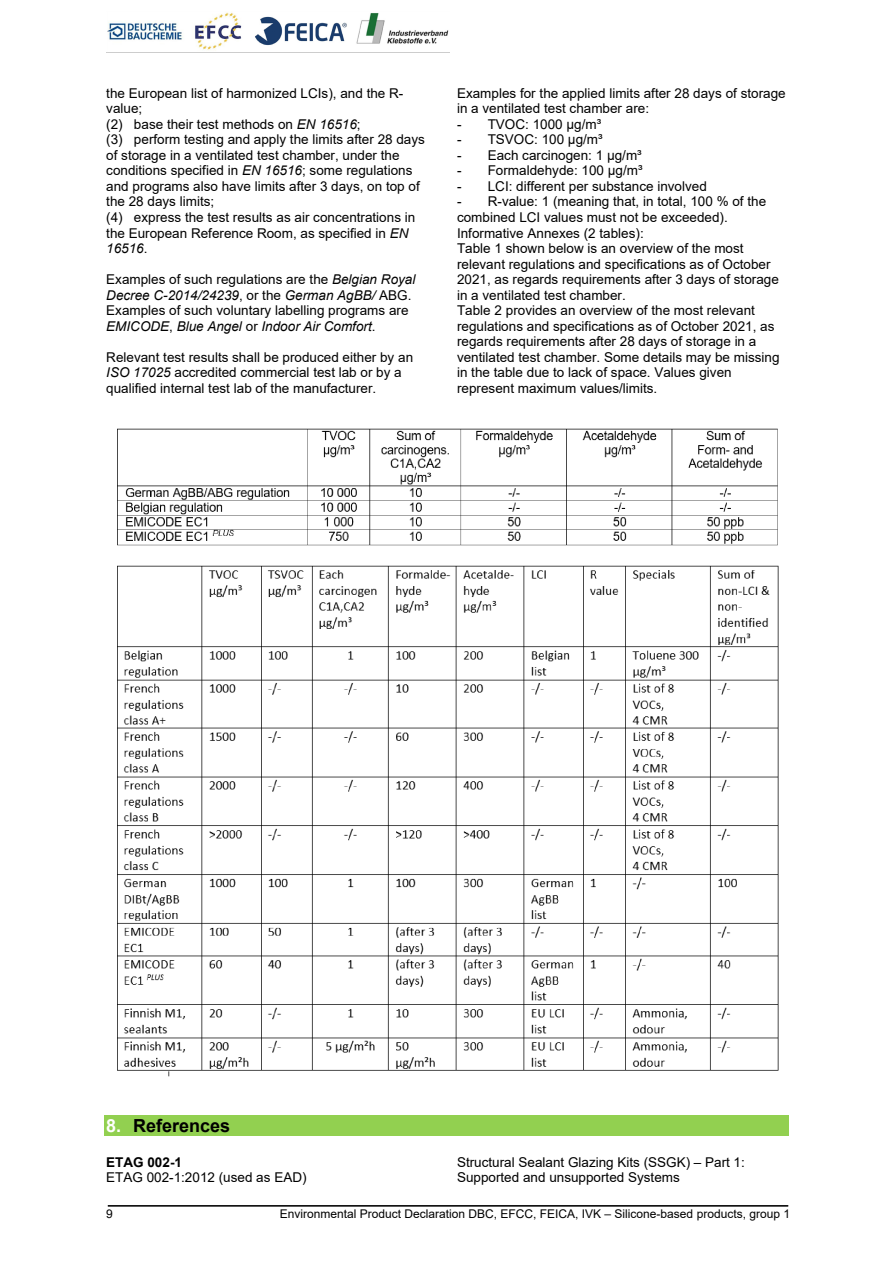
<style>
.page{position:relative;width:893px;height:1263px;background:#fff}
.page>*{position:absolute;margin:0;border:0;box-sizing:border-box;transform-origin:0 0}
.t1{font:700 18px "Arial";color:#000}
.t2{font:13.5px/15.5px "Arial";color:#000}
.t3{font:700 13.5px "Arial";color:#000}
.t4{font:12px "Arial";color:#000}
.s1{font-style:italic}
.s2{color:#fff}
</style>
<div class="page">
<hr style="left:108px;top:1205px;width:680px;height:1px;background:#000">
<svg style="left:107px;top:12px;width:342px;height:41px"></svg>
<img style="left:117px;top:428px;width:662px;height:649px">
<div style="left:104px;top:1115px;width:685px;height:21px;background:#92d050"></div>
<p class="t2" style="left:106px;top:85px;width:320px">the European list of harmonized LCIs), and the R&shy;value;<br>(2) base their test methods on <span class="s1">EN 16516</span>;<br>(3) perform testing and apply the limits after 28 days of storage in a ventilated test chamber, under the conditions specified in <span class="s1">EN 16516</span>; some regulations and programs also have limits after 3 days, on top of the 28 days limits;<br>(4) express the test results as air concentrations in the European Reference Room, as specified in <span class="s1">EN 16516</span>.</p>
<p class="t2" style="left:106px;top:272px;width:311px">Examples of such regulations are the <span class="s1">Belgian Royal Decree C-2014/24239</span>, or the <span class="s1">German AgBB/</span> ABG.<br>Examples of such voluntary labelling programs are <span class="s1">EMICODE</span>, <span class="s1">Blue Angel</span> or <span class="s1">Indoor Air Comfort</span>.</p>
<p class="t2" style="left:106px;top:349px;width:308px">Relevant test results shall be produced either by an<br><span class="s1">ISO 17025</span> accredited commercial test lab or by a qualified internal test lab of the manufacturer.</p>
<p class="t2" style="left:457px;top:85px;width:330px">Examples for the applied limits after 28 days of storage in a ventilated test chamber are:</p>
<p class="t2" style="left:457px;top:116px;width:146px">- TVOC: 1000 µg/m³</p>
<p class="t2" style="left:457px;top:132px;width:147px">- TSVOC: 100 µg/m³</p>
<p class="t2" style="left:457px;top:147px;width:186px">- Each carcinogen: 1 µg/m³</p>
<p class="t2" style="left:457px;top:163px;width:187px">- Formaldehyde: 100 µg/m³</p>
<p class="t2" style="left:457px;top:179px;width:251px">- LCI: different per substance involved</p>
<p class="t2" style="left:457px;top:194px;width:324px">- R-value: 1 (meaning that, in total, 100 % of the combined LCI values must not be exceeded).<br>Informative Annexes (2 tables):<br>Table 1 shown below is an overview of the most relevant regulations and specifications as of October 2021, as regards requirements after 3 days of storage in a ventilated test chamber.<br>Table 2 provides an overview of the most relevant regulations and specifications as of October 2021, as regards requirements after 28 days of storage in a ventilated test chamber. Some details may be missing in the table due to lack of space. Values given represent maximum values/limits.</p>
<h1 class="t1" style="left:106px;top:1116px;width:125px"><span class="s2">8.</span> References</h1>
<p class="t3" style="left:106px;top:1154px;width:77px">ETAG 002-1</p>
<p class="t2" style="left:106px;top:1170px;width:202px">ETAG 002-1:2012 (used as EAD)</p>
<p class="t2" style="left:457px;top:1154px;width:289px">Structural Sealant Glazing Kits (SSGK) – Part 1:<br>Supported and unsupported Systems</p>
<p class="t4" style="left:106px;top:1207px;width:8px">9</p>
<p class="t4" style="left:280px;top:1207px;width:512px">Environmental Product Declaration DBC, EFCC, FEICA, IVK – Silicone-based products, group 1</p>
</div>
